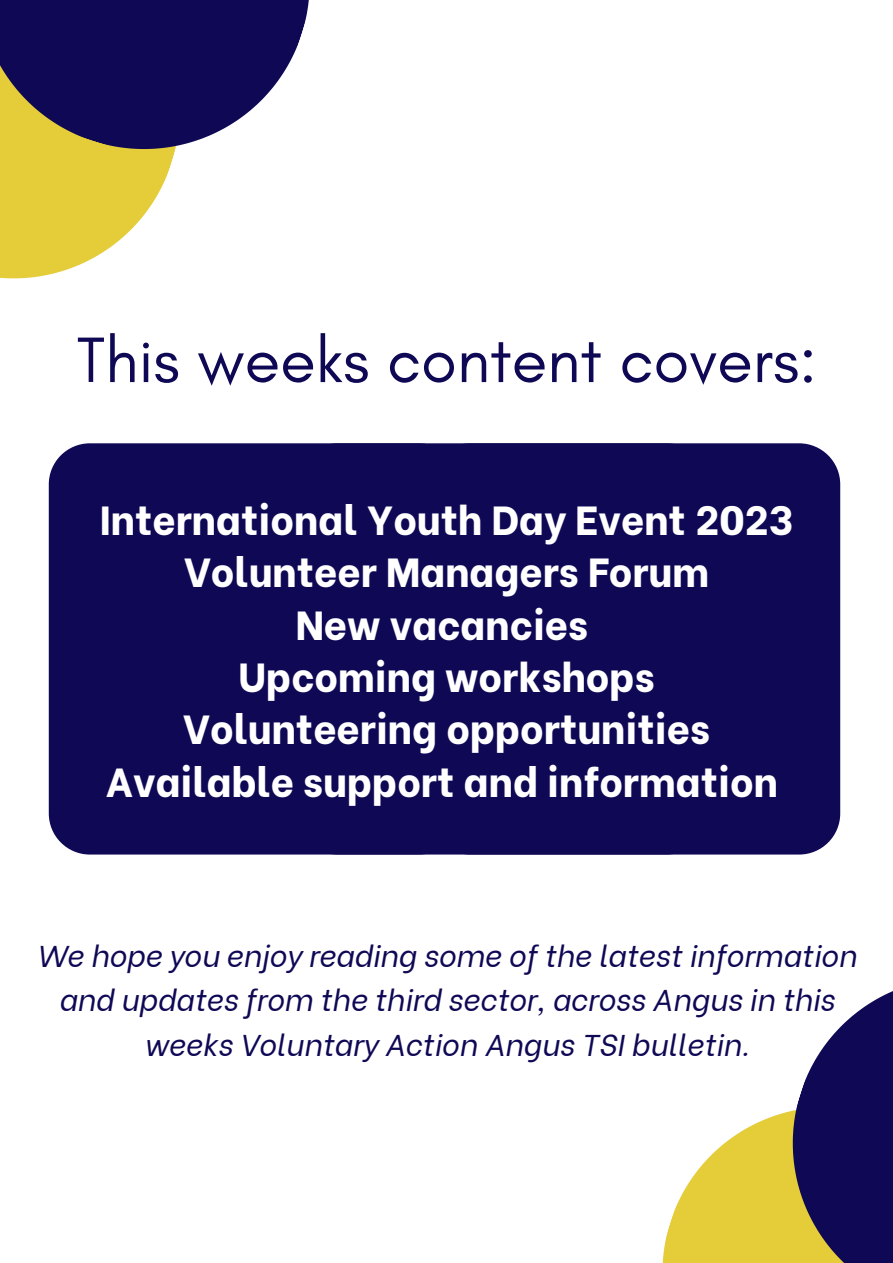
<style>
.page{position:relative;width:893px;height:1263px;background:#fff}
.page>*{position:absolute;margin:0;border:0;box-sizing:border-box;transform-origin:0 0}
.t1{font:65.25px "Glacial Indifference";color:#0f0955}
.t2{font:800 40.5px "Be Vietnam";color:#fff}
.t3{font:italic 30px/44.4px "Be Vietnam";color:#0f0955;text-align:center}
</style>
<div class="page">
<svg style="left:0;top:191px;width:160px;height:88px;fill:#e5cc39"></svg>
<svg style="left:0;top:0;width:309px;height:191px;fill:#0f0955"></svg>
<div style="left:49px;top:443px;width:411px;height:411px;background:#0f0955;border-radius:41px"></div>
<div style="left:429px;top:443px;width:411px;height:411px;background:#0f0955;border-radius:41px"></div>
<svg style="left:662px;top:1126px;width:88px;height:137px;fill:#e5cc39"></svg>
<svg style="left:750px;top:991px;width:143px;height:272px;fill:#0f0955"></svg>
<div style="left:296px;top:443px;width:412px;height:411px;background:#0f0955;border-radius:41px"></div>
<p class="t1" style="left:77px;top:320px;width:741px">This weeks content covers:</p>
<p class="t2" style="left:100px;top:487px;width:695px">International Youth Day Event 2023</p>
<p class="t2" style="left:184px;top:539px;width:526px">Volunteer Managers Forum</p>
<p class="t2" style="left:296px;top:591px;width:294px">New vacancies</p>
<p class="t2" style="left:238px;top:644px;width:418px">Upcoming workshops</p>
<p class="t2" style="left:183px;top:696px;width:528px">Volunteering opportunities</p>
<p class="t2" style="left:106px;top:748px;width:674px">Available support and information</p>
<p class="t3" style="left:37px;top:930px;width:821px">We hope you enjoy reading some of the latest information and updates from the third sector, across Angus in this weeks Voluntary Action Angus TSI bulletin.</p>
</div>
